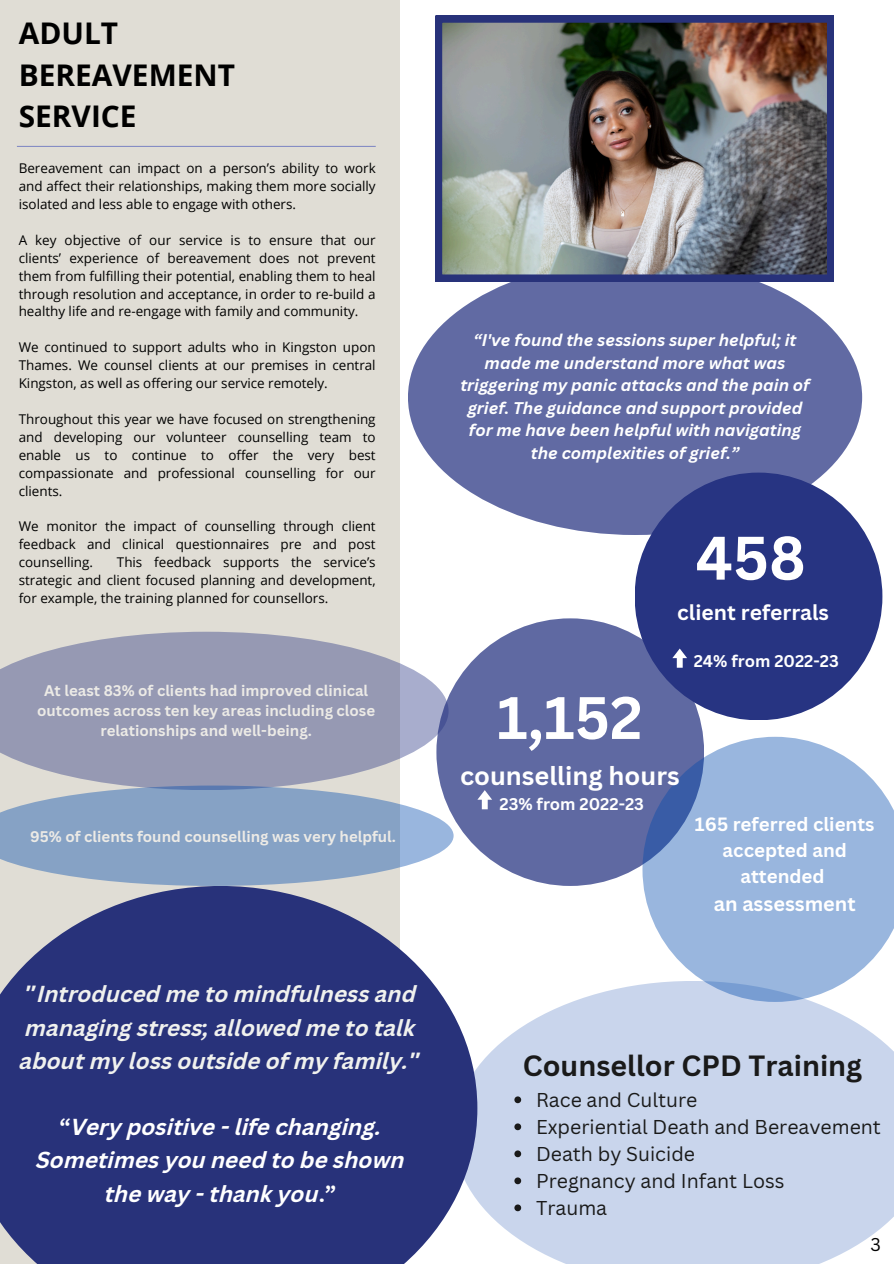
<style>
.page{position:relative;width:894px;height:1264px;background:#fff}
.page>*{position:absolute;margin:0;border:0;box-sizing:border-box;transform-origin:0 0}
.t1{font:700 60px "Canva Sans";color:#fff}
.t2{font:700 58.5px "Canva Sans";color:#fff}
.t3{font:700 29.85px/41.4px "Open Sans";color:#000}
.t4{font:700 28.5px "Canva Sans";color:#000}
.t5{font:700 25.35px "Canva Sans";color:#fff}
.t6{font:italic 700 22.5px/33.8px "Canva Sans";color:#f0f1ee}
.t7{font:italic 700 22.5px/33.8px "Canva Sans";color:#fff;text-align:center}
.t8{font:700 21px "Canva Sans";color:#fff}
.t9{font:700 19.8px "Canva Sans";color:#fff}
.t10{font:19.5px/27px "Canva Sans";color:#000}
.t11{font:700 18.75px/25.8px "Canva Sans";color:#fff;text-align:center}
.t12{font:18px "Canva Sans";color:#000}
.t13{font:italic 700 16.5px/22.5px "Canva Sans";color:#fff;text-align:center}
.t14{font:700 16.5px "Canva Sans";color:#fff}
.t15{font:700 15px/20.2px "Canva Sans";color:#fff;text-align:center}
.t16{font:13.5px/17.9px "Open Sans";color:#000;text-align:justify}
.s1{font-family:"Noto Sans Gurmukhi";font-style:normal}
.s2{font-style:normal}
</style>
<div class="page">
<div style="left:0;top:0;width:399px;height:1263px;background:#e0ddd5"></div>
<svg style="left:477px;top:984px;width:416px;height:279px;background:#cdd8ed"></svg>
<svg style="left:514px;top:1096px;width:7px;height:7px"></svg>
<svg style="left:514px;top:1123px;width:7px;height:7px"></svg>
<svg style="left:514px;top:1150px;width:7px;height:7px"></svg>
<svg style="left:514px;top:1177px;width:7px;height:7px"></svg>
<svg style="left:514px;top:1204px;width:7px;height:7px"></svg>
<hr style="left:17px;top:146px;width:358px;height:1px;background:#868dc4">
<div style="left:436px;top:618px;width:268px;height:268px;background:#5f69a2;border-radius:50%"></div>
<svg style="left:642px;top:736px;width:251px;height:265px;fill:#99b6de"></svg>
<div style="left:634px;top:472px;width:248px;height:248px;background:#273482;border-radius:50%"></div>
<svg style="left:0;top:886px;width:477px;height:377px;background:#414a88"></svg>
<svg style="left:0;top:631px;width:448px;height:154px;fill:#9699b3"></svg>
<svg style="left:0;top:785px;width:453px;height:101px;fill:#86a2c5"></svg>
<svg style="left:505px;top:984px;width:12px;height:12px"></svg>
<svg style="left:477px;top:790px;width:15px;height:19px"></svg>
<div style="left:408px;top:259px;width:453px;height:276px;background:#616aa3;border-radius:50%"></div>
<img style="left:435px;top:16px;width:398px;height:265px">
<svg style="left:672px;top:648px;width:14px;height:19px"></svg>
<h1 class="t3" style="left:19px;top:12px;width:218px">ADULT<br>BEREAVEMENT<br>SERVICE</h1>
<p class="t16" style="left:19px;top:159px;width:358px">Bereavement can impact on a person’s ability to work and affect their relationships, making them more socially isolated and less able to engage with others.</p>
<p class="t16" style="left:19px;top:231px;width:358px">A key objective of our service is to ensure that our clients’ experience of bereavement does not prevent them from fulfilling their potential, enabling them to heal through resolution and acceptance, in order to re-build a healthy life and re-engage with family and community.</p>
<p class="t16" style="left:19px;top:338px;width:358px">We continued to support adults who in Kingston upon Thames. We counsel clients at our premises in central Kingston, as well as offering our service remotely.</p>
<p class="t16" style="left:19px;top:410px;width:358px">Throughout this year we have focused on strengthening and developing our volunteer counselling team to enable us to continue to offer the very best compassionate and professional counselling for our clients.</p>
<p class="t16" style="left:19px;top:517px;width:358px">We monitor the impact of counselling through client feedback and clinical questionnaires pre and post counselling.</p>
<p class="t16" style="left:19px;top:553px;width:358px;text-indent:98px">This feedback supports the service’s strategic and client focused planning and development, for example, the training planned for counsellors.</p>
<p class="t15" style="left:37px;top:680px;width:339px">At least 83% of clients had improved clinical outcomes across ten key areas including close relationships and well-being.</p>
<p class="t15" style="left:30px;top:825px;width:367px">95% of clients found counselling was very helpful.</p>
<p class="t6" style="left:20px;top:979px;width:403px"><span class="s1">”</span>Introduced me to mindfulness and managing stress; allowed me to talk about my loss outside of my family.<span class="s1">”</span></p>
<p class="t7" style="left:36px;top:1111px;width:370px"><span class="s2">“</span>Very positive - life changing.<br>Sometimes you need to be shown the way - thank you<span class="s2">.”</span></p>
<p class="t13" style="left:460px;top:328px;width:351px">“I've found the sessions super helpful; it made me understand more what was triggering my panic attacks and the pain of grief. The guidance and support provided for me have been helpful with navigating the complexities of grief.”</p>
<p class="t1" style="left:695px;top:515px;width:112px">458</p>
<p class="t8" style="left:677px;top:597px;width:153px">client referrals</p>
<h3 class="t14" style="left:693px;top:649px;width:146px">24% from 2022-23</h3>
<p class="t2" style="left:497px;top:676px;width:147px">1,152</p>
<p class="t5" style="left:460px;top:758px;width:221px">counselling hours</p>
<p class="t14" style="left:499px;top:792px;width:146px">23% from 2022-23</p>
<h4 class="t11" style="left:694px;top:810px;width:181px">165 referred clients accepted and attended</h4>
<h4 class="t9" style="left:713px;top:890px;width:143px">an assessment</h4>
<h3 class="t4" style="left:522px;top:1045px;width:341px">Counsellor CPD Training</h3>
<h3 class="t10" style="left:536px;top:1085px;width:346px">Race and Culture<br>Experiential Death and Bereavement<br>Death by Suicide<br>Pregnancy and Infant Loss<br>Trauma</h3>
<p class="t12" style="left:870px;top:1231px;width:12px">3</p>
</div>
